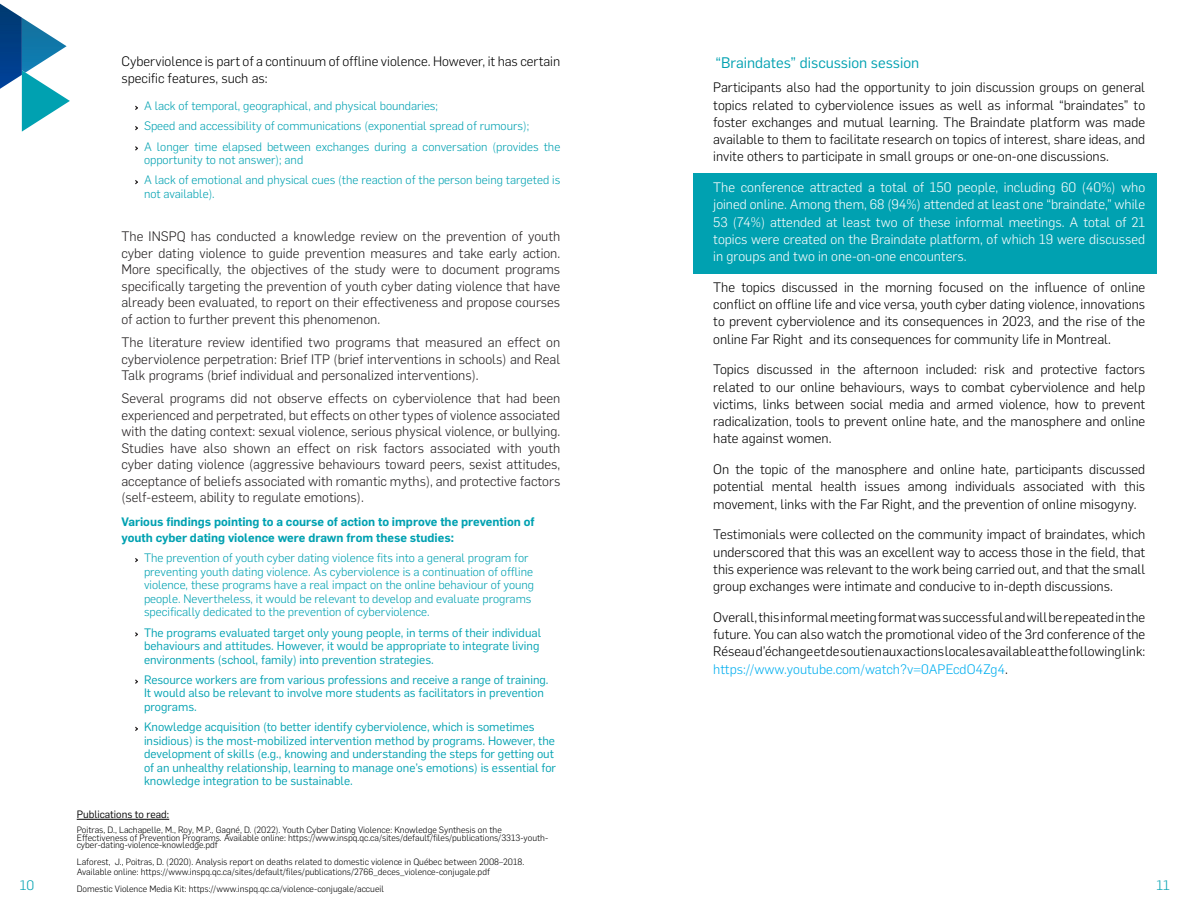
<style>
.page{position:relative;width:1188px;height:918px;background:#fff}
.page>*{position:absolute;margin:0;border:0;box-sizing:border-box;transform-origin:0 0}
.boite_bleue{font:15px "Flama";color:#00a1b1}
.BodyTexte{font:300 13.5px/17.2px "Flama";color:#000;text-align:justify}
.puce{font:300 13.5px/16.5px "Flama";color:#231f20;text-align:justify}
.BodyTexte-2{font:300 13.5px/17.2px "Flama";color:#fff;text-align:justify}
.TDM_Section{font:300 13.5px "Flama";color:#00a1b1}
.puce-2{font:12px/13.5px "Flama";color:#00a1b1}
.puce-3{font:300 12px/13.5px "Flama";color:#00a1b1}
.puce-4{font:600 12px/16.5px "Flama";color:#00a1b1}
.Legal{font:10.5px "Flama";color:#000}
.Legal-2{font:300 9px/7.5px "Flama";color:#000}
.s1{color:#00aeef}
</style>
<div class="page">
<div style="left:693px;top:173px;width:463px;height:100px;background:#00a1b1"></div>
<hr style="left:77px;top:819px;width:92px;height:1px;background:#000">
<svg style="left:135px;top:146px;width:3px;height:5px"></svg>
<svg style="left:135px;top:632px;width:3px;height:5px"></svg>
<svg style="left:135px;top:679px;width:3px;height:5px"></svg>
<svg style="left:21px;top:17px;width:49px;height:115px"></svg>
<img style="left:0;top:4px;width:22px;height:85px">
<p class="BodyTexte" style="left:122px;top:52px;width:440px">Cyberviolence is part of a continuum of offline violence. However, it has certain specific features, such as:</p>
<p class="puce-3" style="left:144px;top:98px;width:296px">A lack of temporal, geographical, and physical boundaries;</p>
<p class="puce-3" style="left:144px;top:119px;width:387px">Speed and accessibility of communications (exponential spread of rumours);</p>
<p class="puce-3" style="left:144px;top:139px;width:418px">A longer time elapsed between exchanges during a conversation (provides the opportunity to not answer); and</p>
<p class="puce-3" style="left:144px;top:173px;width:418px">A lack of emotional and physical cues (the reaction of the person being targeted is not available).</p>
<p class="puce" style="left:122px;top:228px;width:440px">The INSPQ has conducted a knowledge review on the prevention of youth cyber dating violence to guide prevention measures and take early action.<br>More specifically, the objectives of the study were to document programs specifically targeting the prevention of youth cyber dating violence that have already been evaluated, to report on their effectiveness and propose courses of action to further prevent this phenomenon.</p>
<p class="puce" style="left:122px;top:333px;width:440px">The literature review identified two programs that measured an effect on cyberviolence perpetration: Brief ITP (brief interventions in schools) and Real Talk programs (brief individual and personalized interventions).</p>
<p class="puce" style="left:122px;top:390px;width:440px">Several programs did not observe effects on cyberviolence that had been experienced and perpetrated, but effects on other types of violence associated with the dating context: sexual violence, serious physical violence, or bullying.<br>Studies have also shown an effect on risk factors associated with youth cyber dating violence (aggressive behaviours toward peers, sexist attitudes, acceptance of beliefs associated with romantic myths), and protective factors (self-esteem, ability to regulate emotions).</p>
<p class="puce-4" style="left:122px;top:512px;width:415px">Various findings pointing to a course of action to improve the prevention of youth cyber dating violence were drawn from these studies:</p>
<p class="puce-3" style="left:144px;top:551px;width:392px">The prevention of youth cyber dating violence fits into a general program for preventing youth dating violence. As cyberviolence is a continuation of offline violence, these programs have a real impact on the online behaviour of young people. Nevertheless, it would be relevant to develop and evaluate programs specifically dedicated to the prevention of cyberviolence.</p>
<p class="puce-2" style="left:144px;top:625px;width:399px">The programs evaluated target only young people, in terms of their individual behaviours and attitudes. However, it would be appropriate to integrate living environments (school, family) into prevention strategies.</p>
<p class="puce-2" style="left:144px;top:672px;width:406px">Resource workers are from various professions and receive a range of training.<br>It would also be relevant to involve more students as facilitators in prevention programs.</p>
<p class="puce-2" style="left:144px;top:719px;width:414px">Knowledge acquisition (to better identify cyberviolence, which is sometimes insidious) is the most-mobilized intervention method by programs. However, the development of skills (e.g., knowing and understanding the steps for getting out of an unhealthy relationship, learning to manage one’s emotions) is essential for knowledge integration to be sustainable.</p>
<p class="boite_bleue" style="left:716px;top:52px;width:205px">“Braindates” discussion session</p>
<p class="BodyTexte" style="left:713px;top:78px;width:434px">Participants also had the opportunity to join discussion groups on general topics related to cyberviolence issues as well as informal “braindates” to foster exchanges and mutual learning. The Braindate platform was made available to them to facilitate research on topics of interest, share ideas, and invite others to participate in small groups or one-on-one discussions.</p>
<p class="BodyTexte-2" style="left:713px;top:178px;width:434px">The conference attracted a total of 150 people, including 60 (40%) who joined online. Among them, 68 (94%) attended at least one “braindate,” while 53 (74%) attended at least two of these informal meetings. A total of 21 topics were created on the Braindate platform, of which 19 were discussed in groups and two in one-on-one encounters.</p>
<p class="BodyTexte" style="left:713px;top:278px;width:433px">The topics discussed in the morning focused on the influence of online conflict on offline life and vice versa, youth cyber dating violence, innovations to prevent cyberviolence and its consequences in 2023, and the rise of the online Far Right and its consequences for community life in Montreal.</p>
<p class="BodyTexte" style="left:713px;top:360px;width:434px">Topics discussed in the afternoon included: risk and protective factors related to our online behaviours, ways to combat cyberviolence and help victims, links between social media and armed violence, how to prevent radicalization, tools to prevent online hate, and the manosphere and online hate against women.</p>
<p class="BodyTexte" style="left:713px;top:460px;width:434px">On the topic of the manosphere and online hate, participants discussed potential mental health issues among individuals associated with this movement, links with the Far Right, and the prevention of online misogyny.</p>
<p class="BodyTexte" style="left:713px;top:525px;width:434px">Testimonials were collected on the community impact of braindates, which underscored that this was an excellent way to access those in the field, that this experience was relevant to the work being carried out, and that the small group exchanges were intimate and conducive to in-depth discussions.</p>
<p class="BodyTexte" style="left:713px;top:608px;width:434px">Overall, this informal meeting format was successful and will be repeated in the future. You can also watch the promotional video of the 3rd conference of the Réseau d’échange et de soutien aux actions locales available at the following link: <span class="s1">https://www.youtube.com/watch?v=0APEcdO4Zg4</span>.</p>
<p class="Legal" style="left:77px;top:807px;width:94px">Publications to read:</p>
<p class="Legal-2" style="left:77px;top:826px;width:473px">Poitras, D., Lachapelle, M., Roy, M.P., Gagné, D. (2022). Youth Cyber Dating Violence: Knowledge Synthesis on the<br>Effectiveness of Prevention Programs. Available online: https://www.inspq.qc.ca/sites/default/files/publications/3313-youth&shy;cyber-dating-violence-knowledge.pdf</p>
<p class="Legal-2" style="left:77px;top:856px;width:449px;line-height:10.5px">Laforest, J., Poitras, D. (2020). Analysis report on deaths related to domestic violence in Québec between 2008–2018.<br>Available online: https://www.inspq.qc.ca/sites/default/files/publications/2766_deces_violence-conjugale.pdf</p>
<p class="Legal-2" style="left:77px;top:884px;width:309px">Domestic Violence Media Kit: https://www.inspq.qc.ca/violence-conjugale/accueil</p>
<p class="TDM_Section" style="left:20px;top:876px;width:16px">10</p>
<p class="TDM_Section" style="left:1156px;top:876px;width:15px">11</p>
</div>
